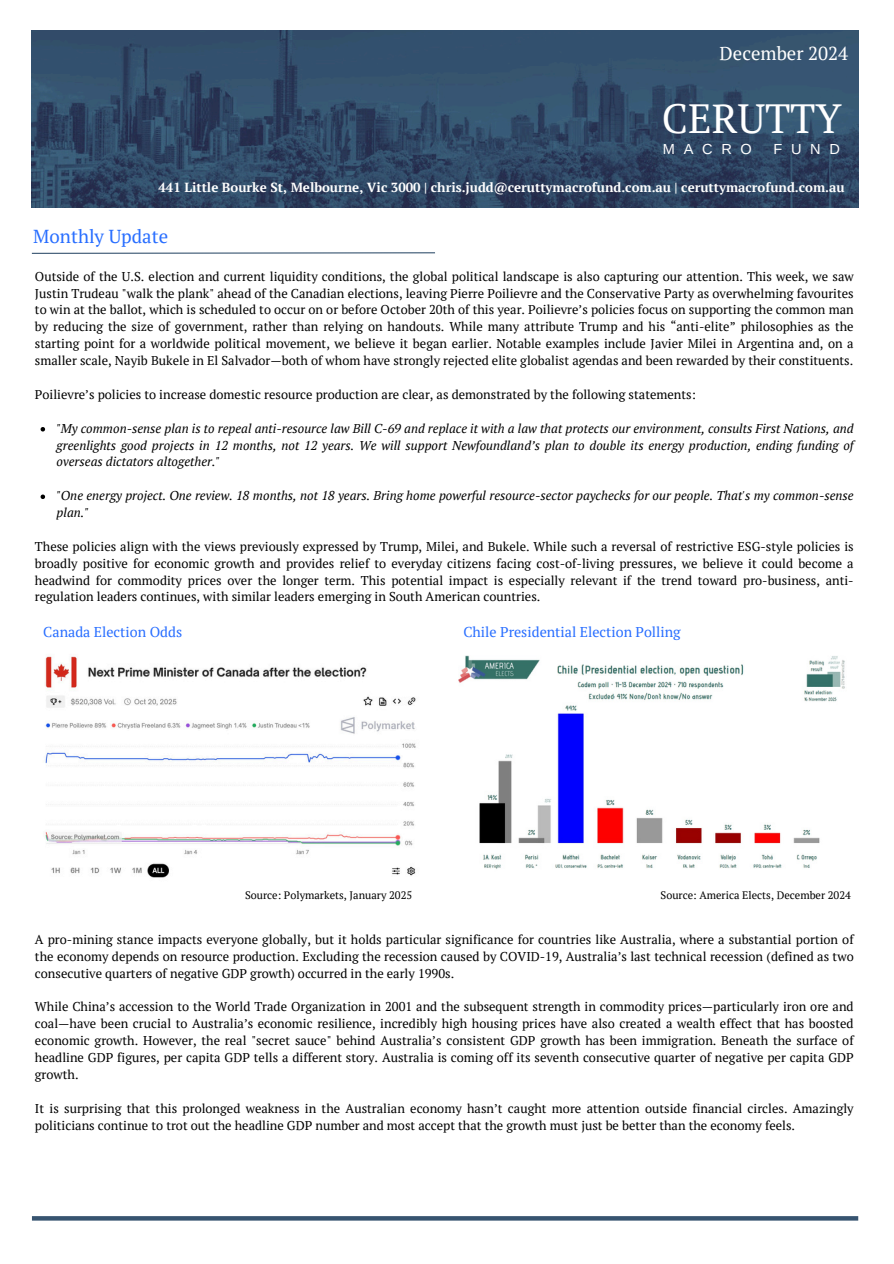
<style>
.page{position:relative;width:894px;height:1264px;background:#fff}
.page>*{position:absolute;margin:0;border:0;box-sizing:border-box;transform-origin:0 0}
.t1{font:40.8px "PT Serif";color:#fff}
.t2{font:18.75px "PT Serif";color:#286eff}
.t3{font:18.75px "PT Serif";color:#fff}
.t4{font:14.55px "Arimo";letter-spacing:.595em;color:#fff}
.t5{font:14.25px "PT Serif";color:#286eff}
.t6{font:700 13.2px "PT Serif";color:#fff}
.t7{font:12.75px/16.8px "PT Serif";color:#000;text-align:justify}
.t8{font:italic 12.75px/16.8px "PT Serif";color:#000;text-align:justify}
.t9{font:10.8px "PT Serif";color:#000}
</style>
<div class="page">
<img style="left:32px;top:30px;width:826px;height:177px">
<svg style="left:31px;top:252px;width:404px;height:2px"></svg>
<svg style="left:41px;top:427px;width:4px;height:4px"></svg>
<svg style="left:41px;top:494px;width:4px;height:5px"></svg>
<img style="left:45px;top:656px;width:371px;height:222px">
<img style="left:458px;top:656px;width:387px;height:213px">
<svg style="left:32px;top:1216px;width:826px;height:4px;background:#3d5974"></svg>
<h5 class="t3" style="left:719px;top:40px;width:130px">December 2024</h5>
<h6 class="t1" style="left:661px;top:91px;width:181px">CERUTTY</h6>
<h6 class="t4" style="left:662px;top:141px;width:90px">MACRO</h6>
<h6 class="t4" style="left:773px;top:141px;width:68px">FUND</h6>
<p class="t6" style="left:158px;top:178px;width:687px">441 Little Bourke St, Melbourne, Vic 3000 | chris.judd@ceruttymacrofund.com.au | ceruttymacrofund.com.au</p>
<p class="t2" style="left:33px;top:223px;width:136px">Monthly Update</p>
<p class="t7" style="left:35px;top:267px;width:820px">Outside of the U.S. election and current liquidity conditions, the global political landscape is also capturing our attention. This week, we saw Justin Trudeau "walk the plank" ahead of the Canadian elections, leaving Pierre Poilievre and the Conservative Party as overwhelming favourites to win at the ballot, which is scheduled to occur on or before October 20th of this year. Poilievre’s policies focus on supporting the common man by reducing the size of government, rather than relying on handouts. While many attribute Trump and his “anti-elite” philosophies as the starting point for a worldwide political movement, we believe it began earlier. Notable examples include Javier Milei in Argentina and, on a smaller scale, Nayib Bukele in El Salvador—both of whom have strongly rejected elite globalist agendas and been rewarded by their constituents.</p>
<p class="t7" style="left:35px;top:385px;width:662px">Poilievre’s policies to increase domestic resource production are clear, as demonstrated by the following statements:</p>
<h1 class="t8" style="left:57px;top:419px;width:798px">"My common-sense plan is to repeal anti-resource law Bill C-69 and replace it with a law that protects our environment, consults First Nations, and greenlights good projects in 12 months, not 12 years. We will support Newfoundland’s plan to double its energy production, ending funding of overseas dictators altogether."</h1>
<h4 class="t8" style="left:57px;top:487px;width:798px">"One energy project. One review. 18 months, not 18 years. Bring home powerful resource-sector paychecks for our people. That's my common-sense plan."</h4>
<h3 class="t7" style="left:35px;top:537px;width:820px">These policies align with the views previously expressed by Trump, Milei, and Bukele. While such a reversal of restrictive ESG-style policies is broadly positive for economic growth and provides relief to everyday citizens facing cost-of-living pressures, we believe it could become a headwind for commodity prices over the longer term. This potential impact is especially relevant if the trend toward pro-business, anti&shy;regulation leaders continues, with similar leaders emerging in South American countries.</h3>
<h5 class="t5" style="left:43px;top:622px;width:140px">Canada Election Odds</h5>
<p class="t5" style="left:463px;top:622px;width:219px">Chile Presidential Election Polling</p>
<p class="t9" style="left:245px;top:887px;width:169px">Source: Polymarkets, January 2025</p>
<p class="t9" style="left:660px;top:887px;width:192px">Source: America Elects, December 2024</p>
<h2 class="t7" style="left:35px;top:930px;width:820px">A pro-mining stance impacts everyone globally, but it holds particular significance for countries like Australia, where a substantial portion of the economy depends on resource production. Excluding the recession caused by COVID-19, Australia’s last technical recession (defined as two consecutive quarters of negative GDP growth) occurred in the early 1990s.</h2>
<p class="t7" style="left:35px;top:998px;width:820px">While China’s accession to the World Trade Organization in 2001 and the subsequent strength in commodity prices—particularly iron ore and coal—have been crucial to Australia’s economic resilience, incredibly high housing prices have also created a wealth effect that has boosted economic growth. However, the real "secret sauce" behind Australia’s consistent GDP growth has been immigration. Beneath the surface of headline GDP figures, per capita GDP tells a different story. Australia is coming off its seventh consecutive quarter of negative per capita GDP growth.</p>
<h6 class="t7" style="left:35px;top:1099px;width:820px">It is surprising that this prolonged weakness in the Australian economy hasn’t caught more attention outside financial circles. Amazingly politicians continue to trot out the headline GDP number and most accept that the growth must just be better than the economy feels.</h6>
</div>
